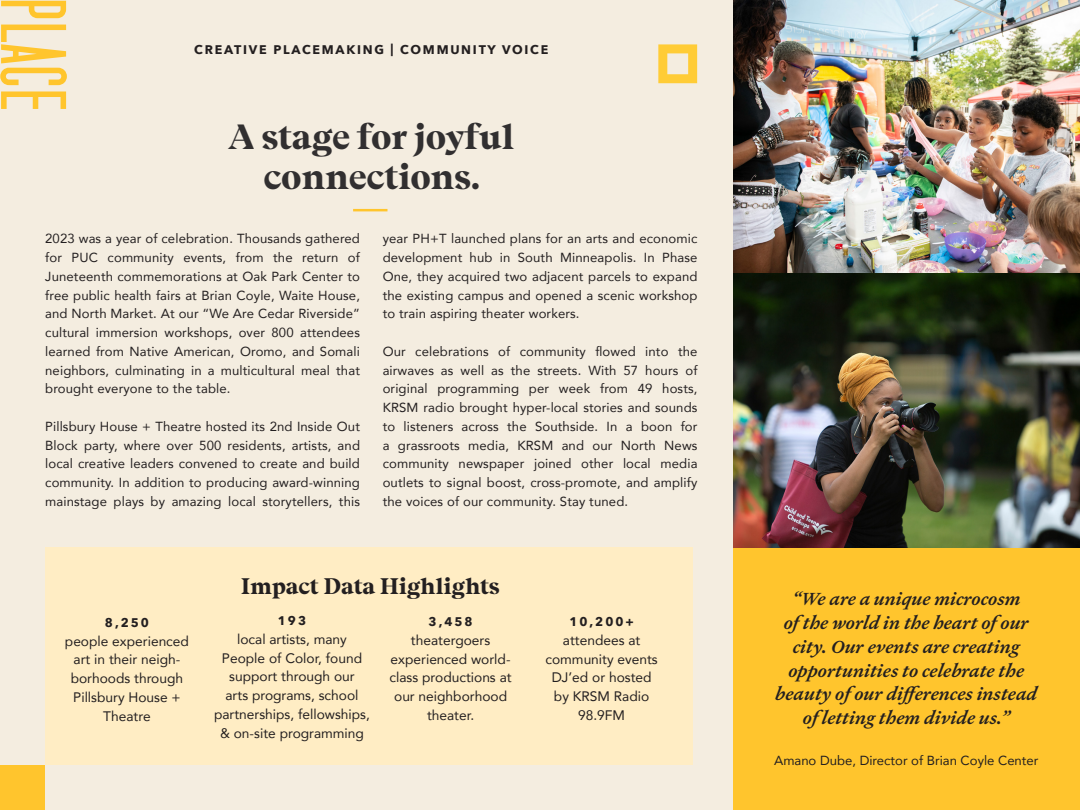
<style>
.page{position:relative;width:1080px;height:810px;background:#f4ede0}
.page>*{position:absolute;margin:0;border:0;box-sizing:border-box;transform-origin:0 0}
.Smaller_Header{font:700 condensed 81.25px "Pakt";color:#ffc52d}
.Page_Title{font:700 35px/40px "Beirut Display";letter-spacing:-.01em;color:#312f30;text-align:center}
.Page_Title-2{font:700 22.5px "Beirut Display";letter-spacing:-.01em;color:#231f20}
.Body_Copy{font:italic 500 18.75px/23.8px "Heldane Text";color:#231f20;text-align:center}
.Body_Copy-2{font:13.75px/18.8px "Avenir";color:#231f20;text-align:center}
.Body_Copy-3{font:13.12px/18.8px "Avenir";letter-spacing:.01em;color:#231f20;text-align:justify}
.Smaller_Header-2{font:700 12.5px "Avenir Next";letter-spacing:.14em;color:#231f20}
</style>
<div class="page">
<div style="left:45px;top:547px;width:648px;height:218px;background:#ffedc4"></div>
<img style="left:734px;top:0;width:346px;height:280px">
<img style="left:734px;top:280px;width:346px;height:530px">
<div style="left:0;top:765px;width:45px;height:45px;background:#ffc52d"></div>
<hr style="left:353px;top:209px;width:34px;height:2px;background:#ffc52d">
<svg style="left:658px;top:44px;width:39px;height:39px"></svg>
<p class="Smaller_Header" style="left:80px;top:-2px;width:116px;rotate:90deg">PLACE</p>
<p class="Smaller_Header-2" style="left:194px;top:39px;width:356px">CREATIVE PLACEMAKING | COMMUNITY VOICE</p>
<p class="Page_Title" style="left:228px;top:114px;width:288px">A stage for joyful connections.</p>
<p class="Body_Copy-3" style="left:45px;top:229px;width:316px">2023 was a year of celebration. Thousands gathered for PUC community events, from the return of Juneteenth commemorations at Oak Park Center to free public health fairs at Brian Coyle, Waite House, and North Market. At our “We Are Cedar Riverside” cultural immersion workshops, over 800 attendees learned from Native American, Oromo, and Somali neighbors, culminating in a multicultural meal that brought everyone to the table.</p>
<p class="Body_Copy-3" style="left:45px;top:417px;width:316px">Pillsbury House + Theatre hosted its 2nd Inside Out Block party, where over 500 residents, artists, and local creative leaders convened to create and build community. In addition to producing award-winning mainstage plays by amazing local storytellers, this</p>
<p class="Body_Copy-3" style="left:383px;top:229px;width:316px">year PH+T launched plans for an arts and economic development hub in South Minneapolis. In Phase One, they acquired two adjacent parcels to expand the existing campus and opened a scenic workshop to train aspiring theater workers.</p>
<p class="Body_Copy-3" style="left:383px;top:342px;width:316px">Our celebrations of community flowed into the airwaves as well as the streets. With 57 hours of original programming per week from 49 hosts, KRSM radio brought hyper-local stories and sounds to listeners across the Southside. In a boon for a grassroots media, KRSM and our North News community newspaper joined other local media outlets to signal boost, cross-promote, and amplify the voices of our community. Stay tuned.</p>
<p class="Smaller_Header-2" style="left:105px;top:612px;width:46px">8,250</p>
<p class="Body_Copy-2" style="left:65px;top:631px;width:126px">people experienced art in their neigh&shy;borhoods through<br>Pillsbury House +<br>Theatre</p>
<p class="Page_Title-2" style="left:241px;top:568px;width:260px">Impact Data Highlights</p>
<p class="Smaller_Header-2" style="left:278px;top:610px;width:30px">193</p>
<p class="Body_Copy-2" style="left:214px;top:629px;width:157px">local artists, many<br>People of Color, found support through our<br>arts programs, school partnerships, fellowships, &amp; on-site programming</p>
<p class="Smaller_Header-2" style="left:429px;top:611px;width:46px">3,458</p>
<p class="Body_Copy-2" style="left:390px;top:630px;width:124px">theatergoers experienced world&shy;class productions at our neighborhood theater.</p>
<p class="Smaller_Header-2" style="left:569px;top:611px;width:66px">10,200+</p>
<p class="Body_Copy-2" style="left:545px;top:630px;width:114px">attendees at community events<br>DJ’ed or hosted by KRSM Radio<br>98.9FM</p>
<p class="Body_Copy" style="left:775px;top:587px;width:263px">“We are a unique microcosm ofthe world in the heart ofour city. Our events are creating opportunities to celebrate the beauty ofour differences instead ofletting them divide us.”</p>
<p class="Body_Copy-3" style="left:774px;top:751px;width:266px">Amano Dube, Director of Brian Coyle Center</p>
</div>
